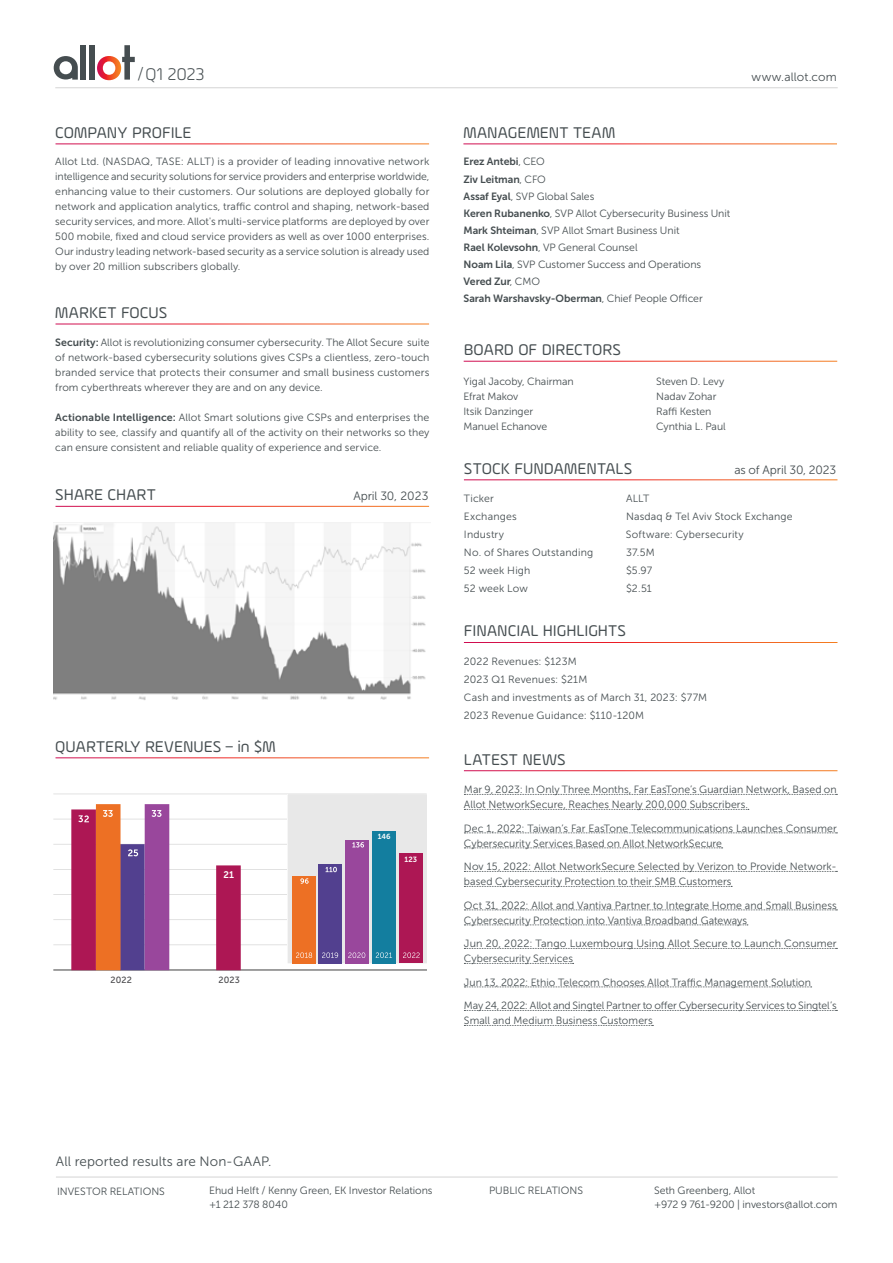
<style>
.page{position:relative;width:893px;height:1263px;background:#fff}
.page>*{position:absolute;margin:0;border:0;box-sizing:border-box;transform-origin:0 0}
.t1{font:300 18px "Ample Soft";color:#454d50}
.t2{font:16.5px "Ample Soft";letter-spacing:.005em;color:#454d50}
.t3{font:13.5px "Museo Sans 300";letter-spacing:.01em;color:#454d50}
.t4{font:12px "Museo Sans 300";letter-spacing:-.005em;color:#454d50}
.t5{font:10.5px/15px "Museo Sans 300";letter-spacing:.005em;color:#454d50}
.t6{font:10.5px/17.1px "Museo Sans 700";letter-spacing:-.005em;color:#454d50}
.t7{font:9.6px "Museo Sans 700";color:#fff}
.t8{font:9px "Museo Sans 500";letter-spacing:.01em;color:#4a4a4d}
.t9{font:7.5px "Museo Sans 700";color:#fff}
.t10{font:7.35px "Museo Sans 700";color:#fff}
.s1{font-family:"Museo Sans 700"}
.s2{font-family:"Museo Sans 300"}
</style>
<div class="page">
<div style="left:80px;top:45px;width:6px;height:35px;background:#454d50"></div>
<div style="left:89px;top:45px;width:6px;height:35px;background:#454d50"></div>
<svg style="left:54px;top:56px;width:24px;height:24px"></svg>
<svg style="left:97px;top:45px;width:38px;height:35px"></svg>
<svg style="left:464px;top:794px;width:373px;height:1px"></svg>
<svg style="left:464px;top:809px;width:285px;height:1px"></svg>
<svg style="left:464px;top:832px;width:373px;height:1px"></svg>
<svg style="left:464px;top:847px;width:259px;height:1px"></svg>
<svg style="left:464px;top:871px;width:373px;height:1px"></svg>
<svg style="left:464px;top:886px;width:268px;height:1px"></svg>
<svg style="left:464px;top:909px;width:373px;height:1px"></svg>
<svg style="left:464px;top:924px;width:284px;height:1px"></svg>
<svg style="left:464px;top:948px;width:373px;height:1px"></svg>
<svg style="left:464px;top:963px;width:110px;height:1px"></svg>
<svg style="left:464px;top:986px;width:348px;height:1px"></svg>
<svg style="left:464px;top:1010px;width:373px;height:1px"></svg>
<svg style="left:464px;top:1025px;width:189px;height:1px"></svg>
<hr style="left:55px;top:87px;width:783px;height:1px;background:#d4d4d4">
<hr style="left:56px;top:1177px;width:782px;height:1px;background:#d4d4d4">
<img style="left:54px;top:523px;width:372px;height:177px">
<hr style="left:53px;top:944px;width:357px;height:1px;background:#d9d9d9">
<hr style="left:53px;top:919px;width:357px;height:1px;background:#d9d9d9">
<hr style="left:53px;top:894px;width:357px;height:1px;background:#d9d9d9">
<hr style="left:53px;top:869px;width:357px;height:1px;background:#d9d9d9">
<hr style="left:53px;top:844px;width:357px;height:1px;background:#d9d9d9">
<hr style="left:53px;top:819px;width:357px;height:1px;background:#d9d9d9">
<hr style="left:53px;top:793px;width:374px;height:1px;background:#d9d9d9">
<hr style="left:53px;top:970px;width:374px;height:1px;background:#404040">
<svg style="left:288px;top:794px;width:139px;height:169px"></svg>
<svg style="left:216px;top:865px;width:25px;height:105px"></svg>
<svg style="left:71px;top:804px;width:98px;height:166px"></svg>
<h1 class="t1" style="left:138px;top:63px;width:68px">Q/ 1 2023</h1>
<h2 class="t2" style="left:55px;top:123px;width:138px">COMPANY PROFILE</h2>
<p class="t5" style="left:55px;top:154px;width:376px;text-align:justify">Allot Ltd (. NASDAQ, TASE: ALLT) is a provider of leading innovative network intelligence and security solutions for service providers and enterprise worldwide, enhancing value to their customers. Our solutions are deployed globally for network and application analytics, traffic control and shaping, network-based security services, and more. Allot s' multi-service platforms are deployed by over 500 mobile, fixed and cloud service providers as well as over 1000 enterprises.<br>Our industry leading network-based security as a service solution is already used by over 20 million subscribers globally.</p>
<h2 class="t2" style="left:55px;top:303px;width:114px">MARKET FOCUS</h2>
<p class="t5" style="left:55px;top:334px;width:376px;text-align:justify"><span class="s1">Security:</span> Allot is revolutionizing consumer cybersecurity. The Allot Secure suite of network-based cybersecurity solutions gives CSPs a clientless, zero-touch branded service that protects their consumer and small business customers from cyberthreats wherever they are and on any device.</p>
<p class="t5" style="left:55px;top:409px;width:376px;text-align:justify"><span class="s1">Actionable Intelligence:</span> Allot Smart solutions give CSPs and enterprises the ability to see, classify and quantify all of the activity on their networks so they can ensure consistent and reliable quality of experience and service.</p>
<h2 class="t2" style="left:55px;top:485px;width:102px">SHARE CHART</h2>
<p class="t4" style="left:353px;top:490px;width:76px">April 30, 2023</p>
<h2 class="t2" style="left:55px;top:736px;width:222px">QUARTERLY REVENUES – in M$</h2>
<p class="t8" style="left:111px;top:975px;width:23px">2022</p>
<p class="t7" style="left:224px;top:870px;width:12px">21</p>
<p class="t8" style="left:219px;top:975px;width:23px">2023</p>
<p class="t10" style="left:378px;top:833px;width:14px">146</p>
<p class="t9" style="left:404px;top:855px;width:14px">123</p>
<h2 class="t2" style="left:463px;top:123px;width:153px">MANAGEMENT TEAM</h2>
<p class="t6" style="left:463px;top:153px;width:84px">Erez Antebi<span class="s2">, CEO<br></span>Ziv Leitman<span class="s2">, CFO</span></p>
<p class="t5" style="left:463px;top:188px;width:268px;line-height:17.1px"><span class="s1">Assaf Eyal</span>, SVP Global Sales<br><span class="s1">Keren Rubanenko</span>, SVP Allot Cybersecurity Business Unit <span class="s1">Mark Shteiman</span>, SVP Allot Smart Business Unit<br><span class="s1">Rael Kolevsohn</span>, VP General Counsel<br><span class="s1">Noam Lila</span>, SVP Customer Success and Operations</p>
<p class="t6" style="left:463px;top:273px;width:241px">Vered Zur<span class="s2">, CMO<br></span>Sarah Warshavsky-Oberman<span class="s2">, Chief People Officer</span></p>
<h2 class="t2" style="left:464px;top:340px;width:159px">BOARD OF DIRECTORS</h2>
<p class="t5" style="left:463px;top:374px;width:112px">Yigal Jacoby, Chairman<br>Efrat Makov<br>Itsik Danzinger<br>Manuel Echanove</p>
<p class="t5" style="left:656px;top:374px;width:71px">Steven D. Levy<br>Nadav Zohar<br>Raffi Kesten<br>Cynthia .L Paul</p>
<p class="t4" style="left:752px;top:70px;width:87px">www.allot.com</p>
<h2 class="t2" style="left:464px;top:458px;width:170px">STOCK FUNDAMENTALS</h2>
<p class="t5" style="left:464px;top:491px;width:31px">Ticker</p>
<p class="t5" style="left:626px;top:491px;width:25px">ALLT</p>
<p class="t4" style="left:734px;top:463px;width:103px">as of April 30, 2023</p>
<p class="t5" style="left:464px;top:509px;width:54px">Exchanges</p>
<p class="t5" style="left:626px;top:509px;width:168px">Nasdaq &amp; Tel Aviv Stock Exchange</p>
<p class="t5" style="left:464px;top:527px;width:42px">Industry</p>
<p class="t5" style="left:626px;top:527px;width:119px">Software: Cybersecurity</p>
<p class="t5" style="left:464px;top:545px;width:131px">No. of Shares Outstanding</p>
<p class="t5" style="left:626px;top:545px;width:30px">37.5M</p>
<p class="t5" style="left:464px;top:563px;width:68px">52 week High</p>
<p class="t5" style="left:626px;top:563px;width:28px">$5.97</p>
<p class="t5" style="left:464px;top:581px;width:65px">52 week Low</p>
<p class="t5" style="left:626px;top:581px;width:27px">$2.51</p>
<h2 class="t2" style="left:464px;top:621px;width:163px">FINANCIAL HIGHLIGHTS</h2>
<p class="t5" style="left:464px;top:652px;width:245px;line-height:18px">2022 Revenues: $123M<br>2023 Q1 Revenues: $21M<br>Cash and investments as of March 31, 2023: $77M<br>2023 Revenue Guidance: $110-120M</p>
<h2 class="t2" style="left:464px;top:749px;width:103px">LATEST NEWS</h2>
<p class="t5" style="left:464px;top:782px;width:374px">Mar 9, 2023: In Only Three Months, Far EasTone s’ Guardian Network, Based on<br>Allot NetworkSecure, Reaches Nearly 200,000 Subscribers.</p>
<p class="t5" style="left:464px;top:821px;width:374px">Dec 1, 2022: Taiwan s’ Far EasTone Telecommunications Launches Consumer<br>Cybersecurity Services Based on Allot NetworkSecure</p>
<p class="t5" style="left:464px;top:874px;width:269px">based Cybersecurity Protection to their SMB Customers</p>
<p class="t5" style="left:464px;top:859px;width:374px">Nov 15, 2022: Allot NetworkSecure Selected by Verizon to Provide Network-</p>
<p class="t5" style="left:464px;top:898px;width:374px">Oct 31, 2022: Allot and Vantiva Partner to Integrate Home and Small Business<br>Cybersecurity Protection into Vantiva Broadband Gateways</p>
<p class="t5" style="left:464px;top:936px;width:374px">Jun 20, 2022: Tango Luxembourg Using Allot Secure to Launch Consumer<br>Cybersecurity Services</p>
<p class="t5" style="left:464px;top:975px;width:349px">Jun 13, 2022: Ethio Telecom Chooses Allot Traffic Management Solution</p>
<p class="t5" style="left:464px;top:998px;width:374px">May 24, 2022: Allot and Singtel Partner to offer Cybersecurity Services to Singtel s’<br>Small and Medium Business Customers</p>
<p class="t3" style="left:56px;top:1154px;width:217px">All reported results are Non-GAAP.</p>
<p class="t5" style="left:209px;top:1183px;width:225px">Ehud Helft / Kenny Green, EK Investor Relations</p>
<p class="t5" style="left:57px;top:1184px;width:109px">INVESTOR RELATIONS</p>
<p class="t5" style="left:209px;top:1197px;width:80px">+1 212 378 8040</p>
<p class="t5" style="left:489px;top:1183px;width:95px">PUBLIC RELATIONS</p>
<p class="t5" style="left:654px;top:1184px;width:185px;line-height:13.5px">Seth Greenberg, Allot<br>+972 9 761-9200 | investors@allot.com</p>
</div>
